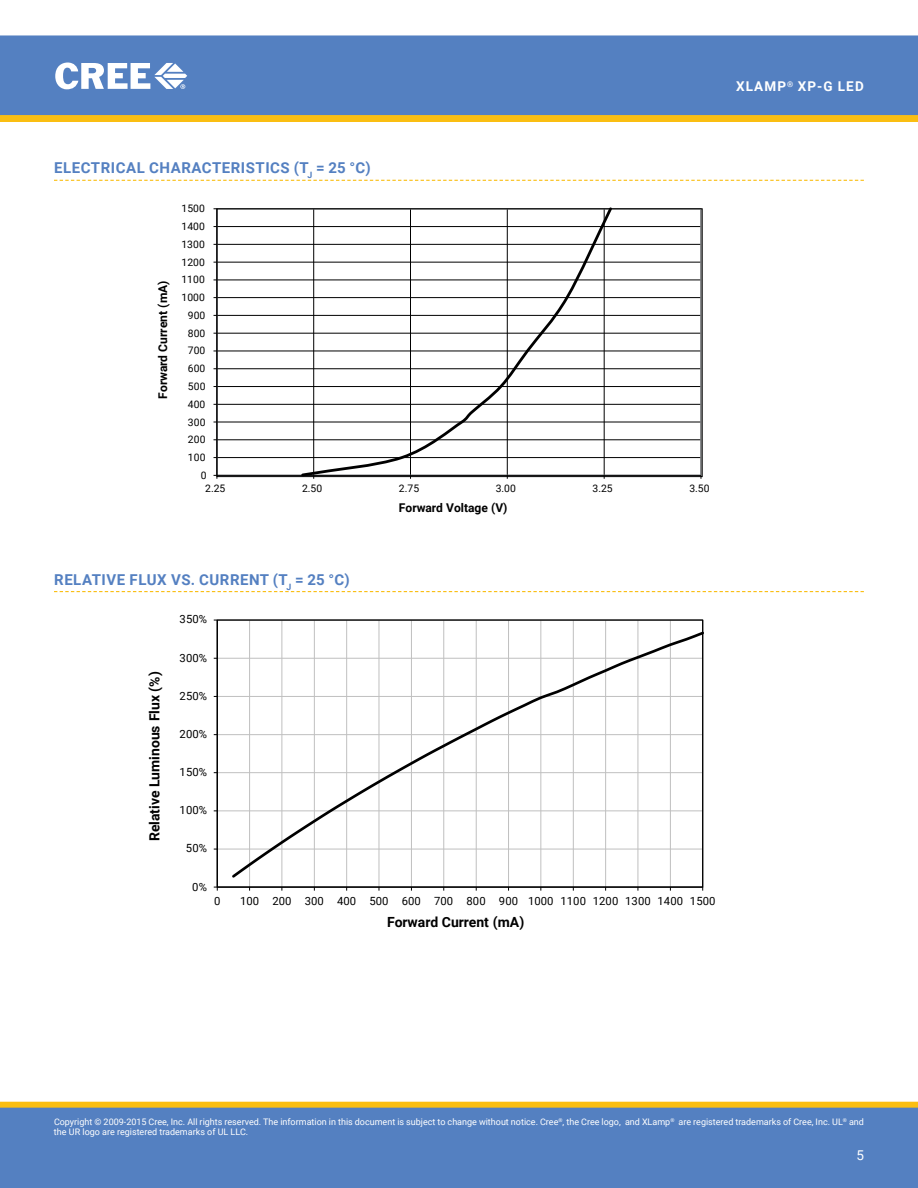
<style>
.page{position:relative;width:918px;height:1188px;background:#fff}
.page>*{position:absolute;margin:0;border:0;box-sizing:border-box;transform-origin:0 0}
.t1{font:700 15px "Roboto";letter-spacing:.035em;color:#5480c1}
.t2{font:700 13.95px "Roboto";color:#000}
.t3{font:700 13.5px "Roboto";letter-spacing:.085em;color:#fff}
.t4{font:13.5px "Roboto";color:#fff}
.t5{font:700 12px "Roboto";letter-spacing:-.005em;color:#000}
.t6{font:11.25px "Roboto";letter-spacing:.005em;color:#000}
.t7{font:10.35px "Roboto";letter-spacing:.005em;color:#000}
.t8{font:9px/10.8px "Roboto";color:#fff}
</style>
<div class="page">
<div style="left:0;top:35px;width:918px;height:80px;background:#5480c1"></div>
<div style="left:1px;top:1102px;width:916px;height:6px;background:#fabe12"></div>
<div style="left:0;top:1102px;width:918px;height:6px;border:1px solid #fabe12"></div>
<div style="left:0;top:1108px;width:918px;height:80px;background:#5480c1"></div>
<svg style="left:0;top:115px;width:918px;height:7px;background:#f8bd13"></svg>
<svg style="left:55px;top:63px;width:132px;height:26px"></svg>
<svg style="left:54px;top:180px;width:810px;height:1px"></svg>
<svg style="left:54px;top:591px;width:810px;height:1px"></svg>
<hr style="left:217px;top:457px;width:484px;height:1px;background:#000">
<hr style="left:217px;top:440px;width:484px;height:1px;background:#000">
<hr style="left:217px;top:422px;width:484px;height:1px;background:#000">
<hr style="left:217px;top:404px;width:484px;height:1px;background:#000">
<hr style="left:217px;top:386px;width:484px;height:1px;background:#000">
<hr style="left:217px;top:368px;width:484px;height:1px;background:#000">
<hr style="left:217px;top:351px;width:484px;height:1px;background:#000">
<hr style="left:217px;top:333px;width:484px;height:1px;background:#000">
<hr style="left:217px;top:315px;width:484px;height:1px;background:#000">
<hr style="left:217px;top:297px;width:484px;height:1px;background:#000">
<hr style="left:217px;top:280px;width:484px;height:1px;background:#000">
<hr style="left:217px;top:262px;width:484px;height:1px;background:#000">
<hr style="left:217px;top:244px;width:484px;height:1px;background:#000">
<hr style="left:217px;top:226px;width:484px;height:1px;background:#000">
<svg style="left:299px;top:207px;width:315px;height:271px"></svg>
<div style="left:216px;top:208px;width:487px;height:269px;border:1px solid #000"></div>
<hr style="left:217px;top:849px;width:486px;height:1px;background:#c0c0c0">
<hr style="left:217px;top:810px;width:486px;height:1px;background:#c0c0c0">
<hr style="left:217px;top:772px;width:486px;height:1px;background:#c0c0c0">
<hr style="left:217px;top:734px;width:486px;height:1px;background:#c0c0c0">
<hr style="left:217px;top:696px;width:486px;height:1px;background:#c0c0c0">
<hr style="left:217px;top:658px;width:486px;height:1px;background:#c0c0c0">
<hr style="left:249px;top:620px;width:1px;height:267px;background:#c0c0c0">
<hr style="left:281px;top:620px;width:1px;height:267px;background:#c0c0c0">
<hr style="left:314px;top:620px;width:1px;height:267px;background:#c0c0c0">
<hr style="left:346px;top:620px;width:1px;height:267px;background:#c0c0c0">
<hr style="left:378px;top:620px;width:1px;height:267px;background:#c0c0c0">
<hr style="left:411px;top:620px;width:1px;height:267px;background:#c0c0c0">
<hr style="left:443px;top:620px;width:1px;height:267px;background:#c0c0c0">
<hr style="left:476px;top:620px;width:1px;height:267px;background:#c0c0c0">
<hr style="left:508px;top:620px;width:1px;height:267px;background:#c0c0c0">
<hr style="left:540px;top:620px;width:1px;height:267px;background:#c0c0c0">
<hr style="left:573px;top:620px;width:1px;height:267px;background:#c0c0c0">
<hr style="left:605px;top:620px;width:1px;height:267px;background:#c0c0c0">
<hr style="left:637px;top:620px;width:1px;height:267px;background:#c0c0c0">
<hr style="left:670px;top:620px;width:1px;height:267px;background:#c0c0c0">
<hr style="left:217px;top:620px;width:1px;height:267px;background:#000">
<hr style="left:217px;top:887px;width:486px;height:1px;background:#000">
<svg style="left:230px;top:630px;width:474px;height:250px"></svg>
<h3 class="t3" style="left:736px;top:79px;width:129px">XLAMP<sup>®</sup> XP-G LED</h3>
<h1 class="t1" style="left:54px;top:161px;width:318px">ELECTRICAL CHARACTERISTICS (T<sub>J</sub> = 25 °C)</h1>
<p class="t7" style="left:181px;top:203px;width:25px">1500</p>
<p class="t7" style="left:181px;top:220px;width:25px">1400</p>
<p class="t7" style="left:181px;top:238px;width:25px">1300</p>
<h3 class="t5" style="left:158px;top:399px;width:120px;rotate:-90deg">FORWARD CURRENT (MA)</h3>
<p class="t7" style="left:181px;top:256px;width:25px">1200</p>
<p class="t7" style="left:181px;top:274px;width:25px">1100</p>
<p class="t7" style="left:181px;top:292px;width:25px">1000</p>
<p class="t7" style="left:188px;top:309px;width:19px">900</p>
<p class="t7" style="left:188px;top:327px;width:19px">800</p>
<p class="t7" style="left:188px;top:345px;width:19px">700</p>
<p class="t7" style="left:188px;top:363px;width:19px">600</p>
<p class="t7" style="left:188px;top:380px;width:19px">500</p>
<p class="t7" style="left:188px;top:398px;width:19px">400</p>
<p class="t7" style="left:188px;top:416px;width:19px">300</p>
<p class="t7" style="left:188px;top:434px;width:19px">200</p>
<p class="t7" style="left:188px;top:451px;width:19px">100</p>
<p class="t7" style="left:201px;top:469px;width:7px">0</p>
<p class="t7" style="left:205px;top:483px;width:22px">2.25</p>
<p class="t7" style="left:302px;top:483px;width:22px">2.50</p>
<p class="t7" style="left:399px;top:483px;width:22px">2.75</p>
<p class="t7" style="left:496px;top:483px;width:22px">3.00</p>
<p class="t7" style="left:593px;top:483px;width:22px">3.25</p>
<p class="t7" style="left:689px;top:483px;width:22px">3.50</p>
<h3 class="t5" style="left:399px;top:503px;width:110px">FORWARD VOLTAGE (V)</h3>
<h1 class="t1" style="left:54px;top:573px;width:297px">RELATIVE FLUX VS. CURRENT (T<sub>J</sub> = 25 °C)</h1>
<p class="t6" style="left:180px;top:612px;width:29px">350%</p>
<h2 class="t2" style="left:149px;top:841px;width:171px;rotate:-90deg">Relative Luminous Flux (%)</h2>
<p class="t6" style="left:180px;top:650px;width:29px">300%</p>
<p class="t6" style="left:180px;top:688px;width:29px">250%</p>
<p class="t6" style="left:180px;top:726px;width:29px">200%</p>
<p class="t6" style="left:180px;top:764px;width:29px">150%</p>
<p class="t6" style="left:180px;top:802px;width:29px">100%</p>
<p class="t6" style="left:186px;top:841px;width:23px">50%</p>
<p class="t6" style="left:192px;top:879px;width:16px">0%</p>
<p class="t6" style="left:214px;top:893px;width:8px">0</p>
<p class="t6" style="left:240px;top:893px;width:477px">100 200 300 400 500 600 700 800 900 1000 1100 1200 1300 1400 1500</p>
<h2 class="t2" style="left:387px;top:916px;width:139px">Forward Current (mA)</h2>
<p class="t8" style="left:54px;top:1117px;width:812px">Copyright © 2009-2015 Cree, Inc. All rights reserved. The information in this document is subject to change without notice. Cree<sup>®</sup>, the Cree logo, and XLamp<sup>®</sup> are registered trademarks of Cree, Inc. UL<sup>®</sup> and the UR logo are registered trademarks of UL LLC.</p>
<h3 class="t4" style="left:856px;top:1149px;width:9px">5</h3>
</div>
